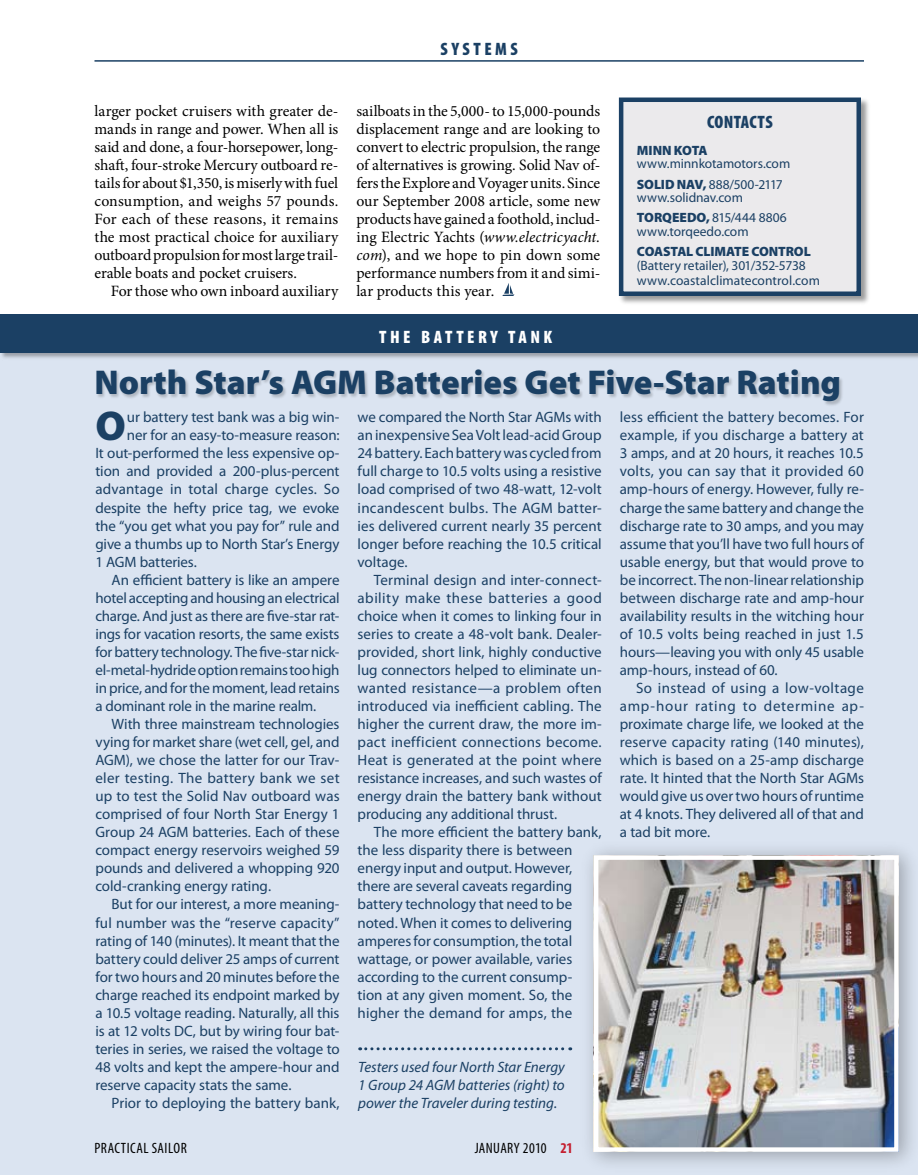
<style>
.page{position:relative;width:918px;height:1175px;background:#fff}
.page>*{position:absolute;margin:0;border:0;box-sizing:border-box;transform-origin:0 0}
.t1{font:900 41.7px "Myriad Pro";color:#1b4064}
.t2{font:900 34.5px "Myriad Pro";color:#1b4064}
.t3{font:900 condensed 18px "Myriad Pro";letter-spacing:.19em;color:#1b4064}
.t4{font:900 condensed 18px "Myriad Pro";letter-spacing:.19em;color:#fff}
.t5{font:15.75px/18px "Minion Pro";letter-spacing:-.005em;color:#000;text-align:justify}
.t6{font:15px/18px "Myriad Pro";letter-spacing:-.005em;color:#1b4064;text-align:justify}
.t7{font:italic 15px/18px "Myriad Pro";color:#1b4064;text-align:justify}
.t8{font:15px "Myriad Pro";letter-spacing:.02em;color:#1b4064}
.t9{font:condensed 15px "Myriad Pro";letter-spacing:.03em;color:#000}
.t10{font:13.5px/20.2px "Myriad Pro";color:#1b4064}
.t11{font:900 13.5px "Myriad Pro";letter-spacing:-.025em;color:#1b4064}
.s1{font-style:italic}
.s2{font-weight:900}
.s3{font-weight:700;color:#c41f30}
</style>
<div class="page">
<div style="left:0;top:342px;width:918px;height:832px;background:#dbe4f1"></div>
<div style="left:0;top:313px;width:918px;height:47px;background:#000;opacity:.3"></div>
<div style="left:0;top:314px;width:918px;height:38px;background:#1b4064"></div>
<div style="left:95px;top:369px;width:750px;height:38px;background:#000;opacity:.2"></div>
<hr style="left:94px;top:60px;width:770px;height:2px;background:#1b4064">
<div style="left:580px;top:841px;width:338px;height:332px;background:#000;opacity:.3"></div>
<img style="left:599px;top:860px;width:295px;height:286px">
<div style="left:594px;top:855px;width:305px;height:296px;border:4px solid #fff"></div>
<svg style="left:360px;top:1047px;width:211px;height:3px"></svg>
<svg style="left:502px;top:283px;width:13px;height:13px"></svg>
<div style="left:617px;top:96px;width:254px;height:209px;background:#000;opacity:.4"></div>
<div style="left:621px;top:100px;width:238px;height:194px;background:#ebeaec"></div>
<div style="left:619px;top:97px;width:242px;height:199px;border:4px solid #1b4064"></div>
<p class="t3" style="left:441px;top:38px;width:79px">SYSTEMS</p>
<p class="t5" style="left:94px;top:102px;width:245px">larger pocket cruisers with greater de&shy;mands in range and power. When all is said and done, a four-horsepower, long&shy;shaft, four-stroke Mercury outboard re&shy;tails for about $1,350, is miserly with fuel consumption, and weighs 57 pounds.<br>For each of these reasons, it remains the most practical choice for auxiliary outboard propulsion for most large trail&shy;erable boats and pocket cruisers.</p>
<p class="t5" style="left:111px;top:282px;width:229px">For those who own inboard auxiliary</p>
<p class="t5" style="left:356px;top:102px;width:245px">sailboats in the 5,000- to 15,000-pounds displacement range and are looking to convert to electric propulsion, the range of alternatives is growing. Solid Nav of&shy;fers the Explore and Voyager units. Since our September 2008 article, some new products have gained a foothold, includ&shy;ing Electric Yachts (<span class="s1">www.electricyacht. com</span>), and we hope to pin down some performance numbers from it and simi&shy;lar products this year.</p>
<p class="t3" style="left:707px;top:110px;width:67px">CONTACTS</p>
<p class="t11" style="left:637px;top:141px;width:10px">MINN</p>
<p class="t11" style="left:674px;top:141px;width:18px">KOTA</p>
<p class="t10" style="left:637px;top:154px;width:155px">www.minnkotamotors.com<br><span class="s2">SOLID NAV,</span> 888/500-2117</p>
<p class="t10" style="left:637px;top:187px;width:108px">www.solidnav.com</p>
<p class="t11" style="left:637px;top:209px;width:10px">TOR</p>
<p class="t10" style="left:637px;top:211px;width:151px;line-height:13.5px;text-indent:25px"><span class="s2">QEEDO,</span> 815/444 8806 www.torqeedo.com</p>
<p class="t11" style="left:637px;top:243px;width:18px">COASTA</p>
<p class="t11" style="left:686px;top:243px;width:33px">L CLIMAT</p>
<p class="t11" style="left:742px;top:243px;width:28px">E CONTRO</p>
<p class="t11" style="left:804px;top:243px;width:9px">L</p>
<p class="t10" style="left:637px;top:257px;width:185px;line-height:15px">(Battery retailer), 301/352-5738 www.coastalclimatecontrol.com</p>
<p class="t4" style="left:379px;top:326px;width:174px">TH E BATTERY TANK</p>
<h2 class="t2" style="left:94px;top:359px;width:748px">NORTH STAR’S AGM BATTERIES GET FIVE-STAR RATING</h2>
<h1 class="t1" style="left:95px;top:398px;width:32px">O</h1>
<p class="t6" style="left:127px;top:408px;width:214px">ur battery test bank was a big win-</p>
<p class="t6" style="left:127px;top:426px;width:214px">ner for an easy-to-measure reason:</p>
<p class="t6" style="left:95px;top:444px;width:246px">It out-performed the less expensive op-</p>
<p class="t6" style="left:95px;top:462px;width:246px">tion and provided a 200-plus-percent</p>
<p class="t6" style="left:95px;top:480px;width:246px">advantage in total charge cycles. So</p>
<p class="t6" style="left:95px;top:498px;width:246px">despite the hefty price tag, we evoke</p>
<p class="t6" style="left:95px;top:516px;width:246px">the “you get what you pay for” rule and</p>
<p class="t6" style="left:95px;top:534px;width:246px">give a thumbs up to North Star’s Energy</p>
<p class="t6" style="left:95px;top:552px;width:103px">1 AGM batteries.</p>
<p class="t6" style="left:112px;top:570px;width:229px">An efficient battery is like an ampere</p>
<p class="t6" style="left:95px;top:588px;width:246px">hotel accepting and housing an electrical</p>
<p class="t6" style="left:95px;top:606px;width:246px">charge. And just as there are five-star rat-</p>
<p class="t6" style="left:95px;top:624px;width:246px">ings for vacation resorts, the same exists</p>
<p class="t6" style="left:95px;top:642px;width:246px">for battery technology. The five-star nick-</p>
<p class="t6" style="left:95px;top:660px;width:246px">el-metal-hydride option remains too high</p>
<p class="t6" style="left:95px;top:678px;width:246px">in price, and for the moment, lead retains</p>
<p class="t6" style="left:95px;top:696px;width:223px">a dominant role in the marine realm.</p>
<p class="t6" style="left:112px;top:714px;width:229px">With three mainstream technologies</p>
<p class="t6" style="left:95px;top:733px;width:246px">vying for market share (wet cell, gel, and</p>
<p class="t6" style="left:95px;top:751px;width:246px">AGM), we chose the latter for our Trav-</p>
<p class="t8" style="left:95px;top:769px;width:246px">eler testing. The battery bank we set</p>
<p class="t6" style="left:95px;top:787px;width:246px">up to test the Solid Nav outboard was</p>
<p class="t6" style="left:95px;top:805px;width:246px">comprised of four North Star Energy 1</p>
<p class="t6" style="left:95px;top:823px;width:246px">Group 24 AGM batteries. Each of these</p>
<p class="t6" style="left:95px;top:841px;width:246px">compact energy reservoirs weighed 59</p>
<p class="t6" style="left:95px;top:859px;width:246px">pounds and delivered a whopping 920</p>
<p class="t6" style="left:95px;top:877px;width:177px">cold-cranking energy rating.</p>
<p class="t6" style="left:112px;top:895px;width:230px">But for our interest, a more meaning-</p>
<p class="t6" style="left:95px;top:913px;width:246px">ful number was the “reserve capacity”</p>
<p class="t6" style="left:95px;top:931px;width:246px">rating of 140 (minutes). It meant that the</p>
<p class="t6" style="left:95px;top:949px;width:246px">battery could deliver 25 amps of current</p>
<p class="t6" style="left:95px;top:967px;width:246px">for two hours and 20 minutes before the</p>
<p class="t6" style="left:95px;top:985px;width:246px">charge reached its endpoint marked by</p>
<p class="t6" style="left:95px;top:1003px;width:246px">a 10.5 voltage reading. Naturally, all this</p>
<p class="t6" style="left:95px;top:1021px;width:246px">is at 12 volts DC, but by wiring four bat-</p>
<p class="t6" style="left:95px;top:1039px;width:246px">teries in series, we raised the voltage to</p>
<p class="t6" style="left:95px;top:1057px;width:246px">48 volts and kept the ampere-hour and</p>
<p class="t6" style="left:95px;top:1075px;width:198px">reserve capacity stats the same.</p>
<p class="t6" style="left:112px;top:1093px;width:229px">Prior to deploying the battery bank,</p>
<p class="t6" style="left:358px;top:408px;width:246px">we compared the North Star AGMs with an inexpensive Sea Volt lead-acid Group 24 battery. Each battery was cycled from full charge to 10.5 volts using a resistive load comprised of two 48-watt, 12-volt incandescent bulbs. The AGM batter&shy;ies delivered current nearly 35 percent longer before reaching the 10.5 critical voltage.</p>
<p class="t6" style="left:358px;top:570px;width:246px;text-indent:16px">Terminal design and inter-connect&shy;ability make these batteries a good choice when it comes to linking four in series to create a 48-volt bank. Dealer&shy;provided, short link, highly conductive lug connectors helped to eliminate un&shy;wanted resistance—a problem often introduced via inefficient cabling. The higher the current draw, the more im&shy;pact inefficient connections become.<br>Heat is generated at the point where resistance increases, and such wastes of energy drain the battery bank without producing any additional thrust.</p>
<p class="t6" style="left:358px;top:823px;width:246px;text-align:left;text-indent:16px">The more efficient the battery bank, the less disparity there is between energy input and output. However, there are several caveats regarding battery technology that need to be noted. When it comes to delivering amperes for consumption, the total wattage, or power available, varies according to the current consump-<br>tion at any given moment. So, the higher the demand for amps, the</p>
<p class="t7" style="left:358px;top:1057px;width:208px">Testers used four North Star Energy 1 Group 24 AGM batteries (right) to power the Traveler during testing.</p>
<p class="t9" style="left:94px;top:1138px;width:94px">PRACTICAL SAILOR</p>
<p class="t9" style="left:475px;top:1138px;width:100px">JANUARY 2010 <span class="s3">21</span></p>
<p class="t6" style="left:620px;top:408px;width:246px">less efficient the battery becomes. For example, if you discharge a battery at 3 amps, and at 20 hours, it reaches 10.5 volts, you can say that it provided 60 amp-hours of energy. However, fully re&shy;charge the same battery and change the discharge rate to 30 amps, and you may assume that you’ll have two full hours of usable energy, but that would prove to be incorrect. The non-linear relationship between discharge rate and amp-hour availability results in the witching hour of 10.5 volts being reached in just 1.5 hours—leaving you with only 45 usable amp-hours, instead of 60.</p>
<p class="t6" style="left:620px;top:678px;width:246px;text-indent:16px">So instead of using a low-voltage amp-hour rating to determine ap&shy;proximate charge life, we looked at the reserve capacity rating (140 minutes), which is based on a 25-amp discharge rate. It hinted that the North Star AGMs would give us over two hours of runtime at 4 knots. They delivered all of that and a tad bit more.</p>
</div>
